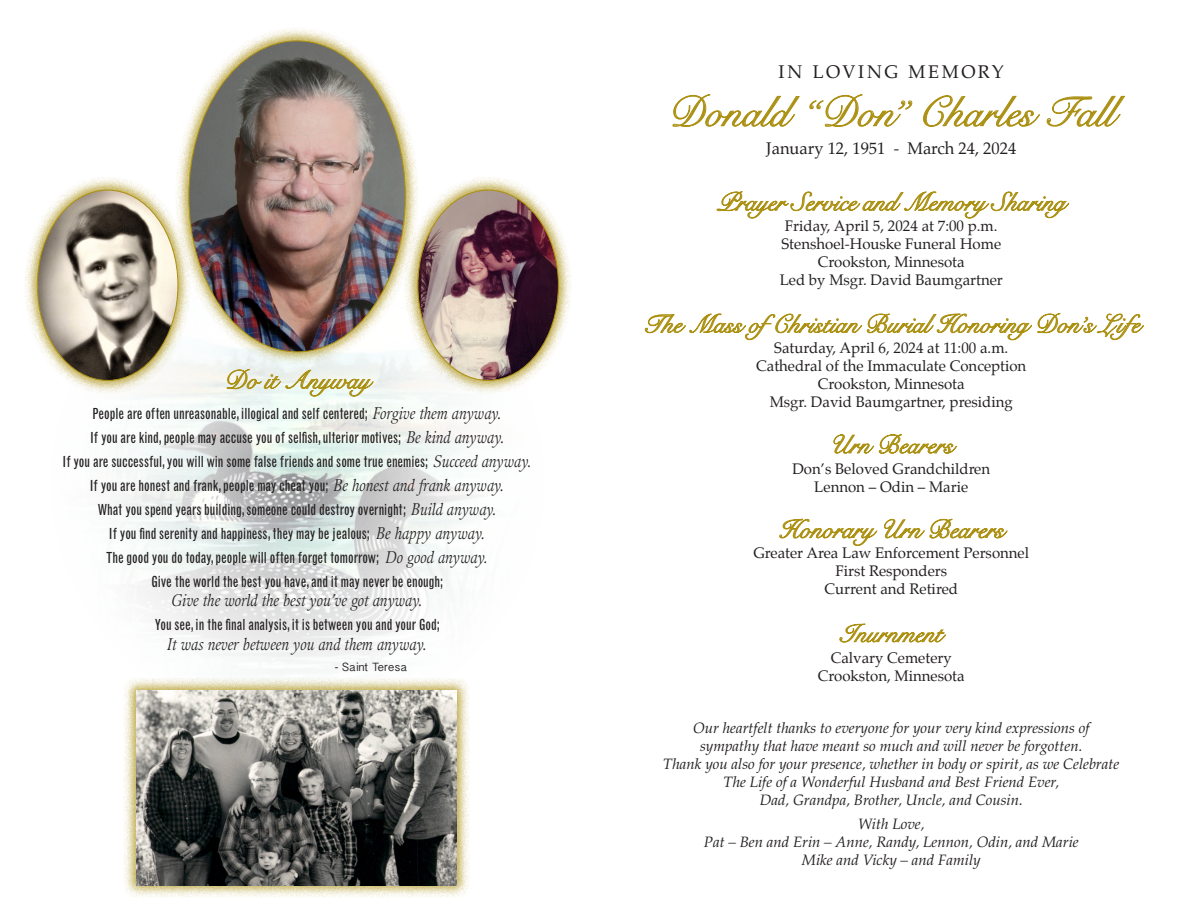
<style>
.page{position:relative;width:1188px;height:918px;background:#fff}
.page>*{position:absolute;margin:0;border:0;box-sizing:border-box;transform-origin:0 0}
.t1{font:42px "Snell Roundhand";color:#ab9012}
.t2{font:25.5px "Snell Roundhand";color:#ab9012}
.t3{font:18px "Palatino";letter-spacing:.14em;color:#231f20}
.t4{font:italic 16.5px "Guardi";color:#231f20;scale:.9 1}
.t5{font:16.5px "Palatino";color:#231f20}
.t6{font:condensed 15px "Grotesque";color:#231f20;scale:.9 1}
.t7{font:15px "Palatino";color:#231f20}
.t8{font:italic 15px "Palatino";color:#231f20}
.t9{font:12px "Myanmar Sangam MN";color:#231f20}
.s1{font-family:"Guardi";font-style:italic;font-stretch:normal;font-size:16.5px}
</style>
<div class="page">
<img style="left:112px;top:366px;width:370px;height:299px">
<div style="left:175px;top:28px;width:244px;height:338px;background:#ab9012;opacity:.75"></div>
<img style="left:189px;top:41px;width:216px;height:311px">
<div style="left:24px;top:177px;width:167px;height:217px;background:#ab9012;opacity:.75"></div>
<img style="left:37px;top:190px;width:141px;height:190px">
<div style="left:405px;top:177px;width:167px;height:217px;background:#ab9012;opacity:.75"></div>
<img style="left:418px;top:190px;width:140px;height:190px">
<svg style="left:672px;top:94px;width:128px;height:33px"></svg>
<svg style="left:809px;top:94px;width:104px;height:33px"></svg>
<svg style="left:923px;top:95px;width:117px;height:32px"></svg>
<svg style="left:1046px;top:95px;width:79px;height:32px"></svg>
<svg style="left:717px;top:191px;width:352px;height:27px"></svg>
<svg style="left:645px;top:313px;width:499px;height:27px"></svg>
<svg style="left:834px;top:434px;width:123px;height:20px"></svg>
<svg style="left:779px;top:519px;width:98px;height:27px"></svg>
<svg style="left:884px;top:519px;width:124px;height:19px"></svg>
<svg style="left:840px;top:623px;width:106px;height:19px"></svg>
<svg style="left:227px;top:369px;width:147px;height:28px"></svg>
<div style="left:123px;top:678px;width:347px;height:221px;background:#ab9012;opacity:.75"></div>
<img style="left:136px;top:691px;width:320px;height:194px">
<p class="t2" style="left:224px;top:361px;width:147px">Do it Anyway</p>
<p class="t6" style="left:92px;top:404px;width:456px">People are often unreasonable, illogical and self centered; <span class="s1">Forgive them anyway.</span></p>
<p class="t6" style="left:90px;top:428px;width:462px">If you are kind, people may accuse you of selfish, ulterior motives; <span class="s1">Be kind anyway.</span></p>
<p class="t6" style="left:63px;top:452px;width:523px">If you are successful, you will win some false friends and some true enemies; <span class="s1">Succeed anyway.</span></p>
<p class="t6" style="left:90px;top:476px;width:462px">If you are honest and frank, people may cheat you; <span class="s1">Be honest and frank anyway.</span></p>
<p class="t6" style="left:98px;top:500px;width:445px">What you spend years building, someone could destroy overnight; <span class="s1">Build anyway.</span></p>
<p class="t6" style="left:109px;top:524px;width:420px">If you find serenity and happiness, they may be jealous; <span class="s1">Be happy anyway.</span></p>
<p class="t6" style="left:106px;top:548px;width:426px">The good you do today, people will often forget tomorrow; <span class="s1">Do good anyway.</span></p>
<p class="t6" style="left:151px;top:572px;width:326px">Give the world the best you have, and it may never be enough;</p>
<p class="t4" style="left:172px;top:591px;width:280px">Give the world the best you’ve got anyway.</p>
<p class="t6" style="left:155px;top:616px;width:318px">You see, in the final analysis, it is between you and your God;</p>
<p class="t4" style="left:167px;top:635px;width:290px">It was never between you and them anyway.</p>
<p class="t9" style="left:334px;top:660px;width:74px">- Saint Teresa</p>
<p class="t3" style="left:779px;top:56px;width:227px">IN LOVING MEMORY</p>
<p class="t1" style="left:668px;top:81px;width:448px">Donald “Don” Charles Fall</p>
<p class="t5" style="left:766px;top:135px;width:251px">January 12, 1951 - March 24, 2024</p>
<p class="t2" style="left:717px;top:183px;width:350px">Prayer Service and Memory Sharing</p>
<p class="t7" style="left:785px;top:214px;width:214px">Friday, April 5, 2024 at 7:00 p.m.</p>
<p class="t7" style="left:781px;top:232px;width:221px">Stenshoel-Houske Funeral Home</p>
<p class="t7" style="left:818px;top:250px;width:148px">Crookston, Minnesota</p>
<p class="t7" style="left:780px;top:268px;width:225px">Led by Msgr. David Baumgartner</p>
<p class="t2" style="left:642px;top:306px;width:513px">The Mass ofChristian Burial Honoring Don’s L ife</p>
<p class="t7" style="left:774px;top:336px;width:236px">Saturday, April 6, 2024 at 11:00 a.m.</p>
<p class="t7" style="left:756px;top:354px;width:272px">Cathedral of the Immaculate Conception</p>
<p class="t7" style="left:818px;top:372px;width:148px">Crookston, Minnesota</p>
<p class="t7" style="left:770px;top:390px;width:245px">Msgr. David Baumgartner, presiding</p>
<p class="t2" style="left:829px;top:426px;width:125px">Urn Bearers</p>
<p class="t7" style="left:792px;top:456px;width:199px">Don’s Beloved Grandchildren</p>
<p class="t7" style="left:814px;top:474px;width:155px">Lennon – Odin – Marie</p>
<p class="t2" style="left:779px;top:511px;width:227px">Honorary Urn Bearers</p>
<p class="t7" style="left:753px;top:541px;width:277px">Greater Area Law Enforcement Personnel</p>
<p class="t7" style="left:835px;top:559px;width:113px">First Responders</p>
<p class="t7" style="left:825px;top:577px;width:135px">Current and Retired</p>
<p class="t2" style="left:840px;top:615px;width:103px">Inurnment</p>
<p class="t7" style="left:831px;top:645px;width:123px">Calvary Cemetery</p>
<p class="t7" style="left:818px;top:663px;width:148px">Crookston, Minnesota</p>
<p class="t8" style="left:693px;top:719px;width:398px">Our heartfelt thanks to everyone for your very kind expressions of</p>
<p class="t8" style="left:700px;top:737px;width:384px">sympathy that have meant so much and will never be forgotten.</p>
<p class="t8" style="left:663px;top:755px;width:457px">Thank you also for your presence, whether in body or spirit, as we Celebrate</p>
<p class="t8" style="left:724px;top:773px;width:337px">The Life of a Wonderful Husband and Best Friend Ever,</p>
<p class="t8" style="left:760px;top:791px;width:265px">Dad, Grandpa, Brother, Uncle, and Cousin.</p>
<p class="t8" style="left:858px;top:815px;width:68px">With Love,</p>
<p class="t8" style="left:704px;top:833px;width:376px">Pat – Ben and Erin – Anne, Randy, Lennon, Odin, and Marie</p>
<p class="t8" style="left:802px;top:851px;width:180px">Mike and Vicky – and Family</p>
</div>
